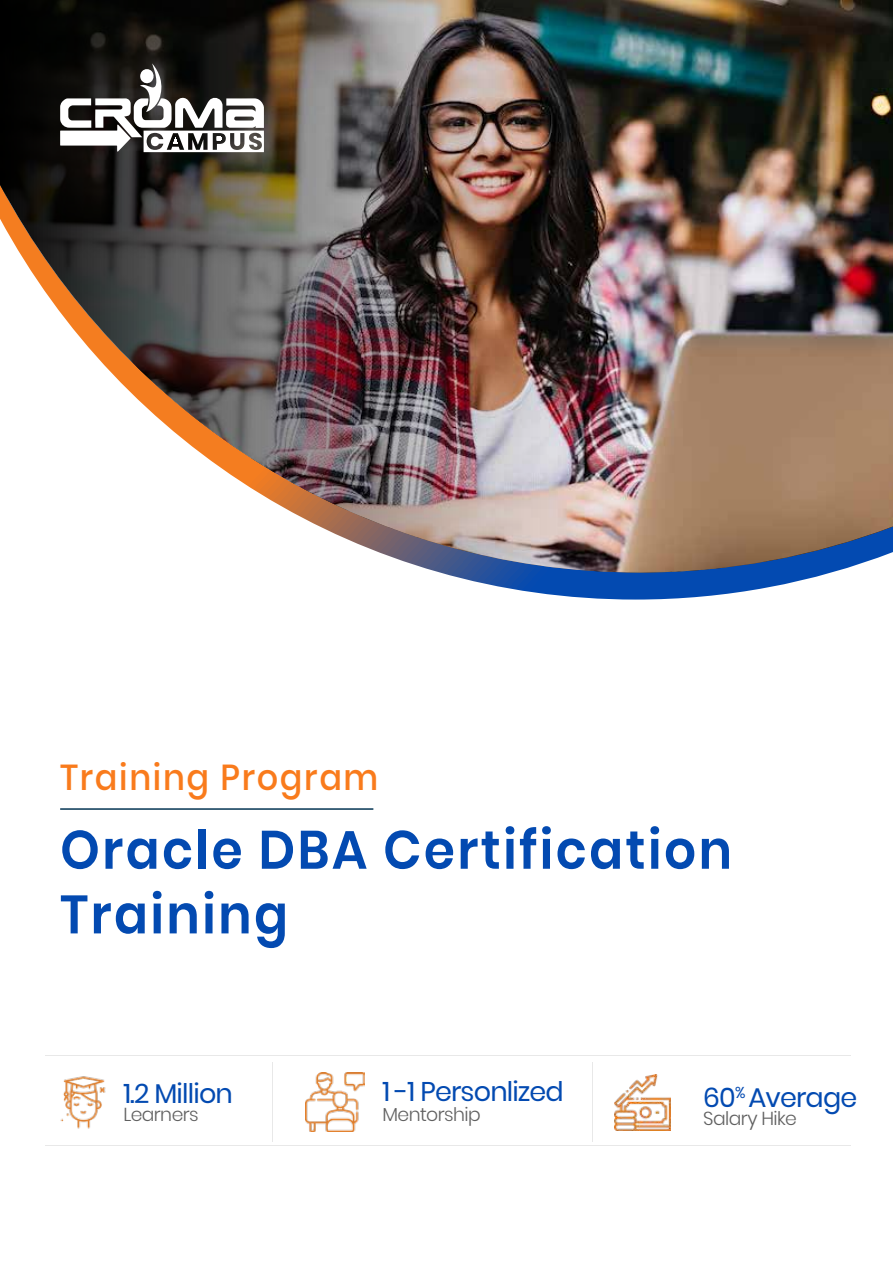
<style>
.page{position:relative;width:893px;height:1263px;background:#fff}
.page>*{position:absolute;margin:0;border:0;box-sizing:border-box;transform-origin:0 0}
.t1{font:600 53.85px/64.7px "Poppins";letter-spacing:.05em;color:#034ab1;scale:.93 1}
.t2{font:500 36px "Poppins";letter-spacing:.05em;color:#f97b1c;scale:.93 1}
.t3{font:27px "Poppins";letter-spacing:-.03em;color:#034ab1}
.t4{font:300 18.75px "Poppins";letter-spacing:-.03em;color:#606060}
</style>
<div class="page">
<hr style="left:60px;top:808px;width:313px;height:2px;background:#053554">
<hr style="left:46px;top:1055px;width:805px;height:1px;background:#b3b3b3">
<hr style="left:46px;top:1145px;width:805px;height:1px;background:#b3b3b3">
<hr style="left:272px;top:1062px;width:1px;height:80px;background:#b3b3b3">
<hr style="left:592px;top:1062px;width:1px;height:80px;background:#b3b3b3">
<img style="left:614px;top:1074px;width:57px;height:56px">
<img style="left:306px;top:1073px;width:58px;height:58px">
<img style="left:60px;top:1076px;width:46px;height:53px">
<svg style="left:438px;top:572px;width:395px;height:27px"></svg>
<img style="left:680px;top:0;width:213px;height:561px">
<img style="left:0;top:0;width:680px;height:572px">
<svg style="left:60px;top:63px;width:204px;height:89px"></svg>
<h2 class="t2" style="left:60px;top:756px;width:344px">Training Program</h2>
<h1 class="t1" style="left:60px;top:818px;width:724px">Oracle DBA Certification<br>Training</h1>
<p class="t3" style="left:123px;top:1078px;width:111px">1.2 Million</p>
<p class="t4" style="left:123px;top:1103px;width:77px">Learners</p>
<p class="t3" style="left:382px;top:1076px;width:183px">1 -1 Personlized</p>
<p class="t4" style="left:382px;top:1103px;width:100px">Mentorship</p>
<p class="t3" style="left:703px;top:1081px;width:155px">60<sup>%</sup> Average</p>
<p class="t4" style="left:703px;top:1108px;width:95px">Salary Hike</p>
</div>
